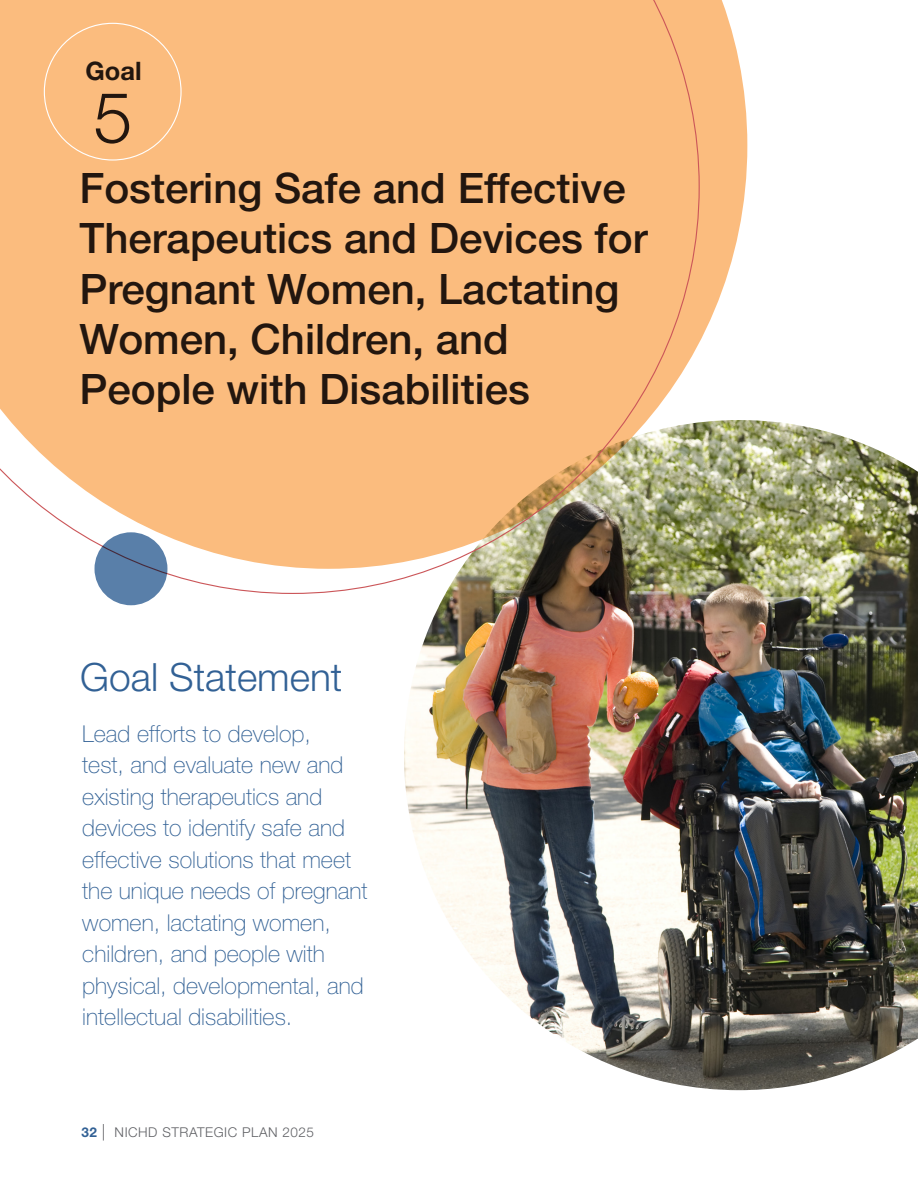
<style>
.page{position:relative;width:918px;height:1188px;background:#fff}
.page>*{position:absolute;margin:0;border:0;box-sizing:border-box;transform-origin:0 0}
.t1{font:300 70.5px "Helvetica Neue LT Std";color:#231f20}
.t2{font:500 42px/50.4px "Helvetica Neue LT Std";color:#231f20}
.t3{font:300 39px "Helvetica Neue LT Std";color:#326195}
.t4{font:700 25.5px "Helvetica Neue LT Std";color:#231f20}
.t5{font:100 23.25px/31.5px "Helvetica Neue LT Std";color:#326195}
.t6{font:300 13.5px "Helvetica Neue LT Std";letter-spacing:.04em;color:#606165}
.s1{font-weight:700;color:#326195}
.s2{font-size:16.5px}
</style>
<div class="page">
<img style="left:404px;top:420px;width:514px;height:670px">
<svg style="left:700px;top:0;width:47px;height:569px"></svg>
<svg style="left:0;top:0;width:700px;height:594px;background:#f3bc84"></svg>
<div style="left:95px;top:532px;width:72px;height:73px;background:#597fa9;border-radius:50%"></div>
<h2 class="t4" style="left:86px;top:55px;width:58px">Goal</h2>
<h2 class="t1" style="left:93px;top:74px;width:41px">5</h2>
<h2 class="t2" style="left:80px;top:162px;width:570px">Fostering Safe and Effective<br>Therapeutics and Devices for<br>Pregnant Women, Lactating<br>Women, Children, and<br>People with Disabilities</h2>
<h3 class="t3" style="left:80px;top:653px;width:264px">Goal Statement</h3>
<p class="t5" style="left:82px;top:717px;width:287px">Lead efforts to develop,<br>test, and evaluate new and existing therapeutics and devices to identify safe and effective solutions that meet the unique needs of pregnant women, lactating women, children, and people with physical, developmental, and intellectual disabilities.</p>
<p class="t6" style="left:81px;top:1124px;width:234px"><span class="s1">32</span> <span class="s2">|</span> NICHD STRATEGIC PLAN 2025</p>
</div>
